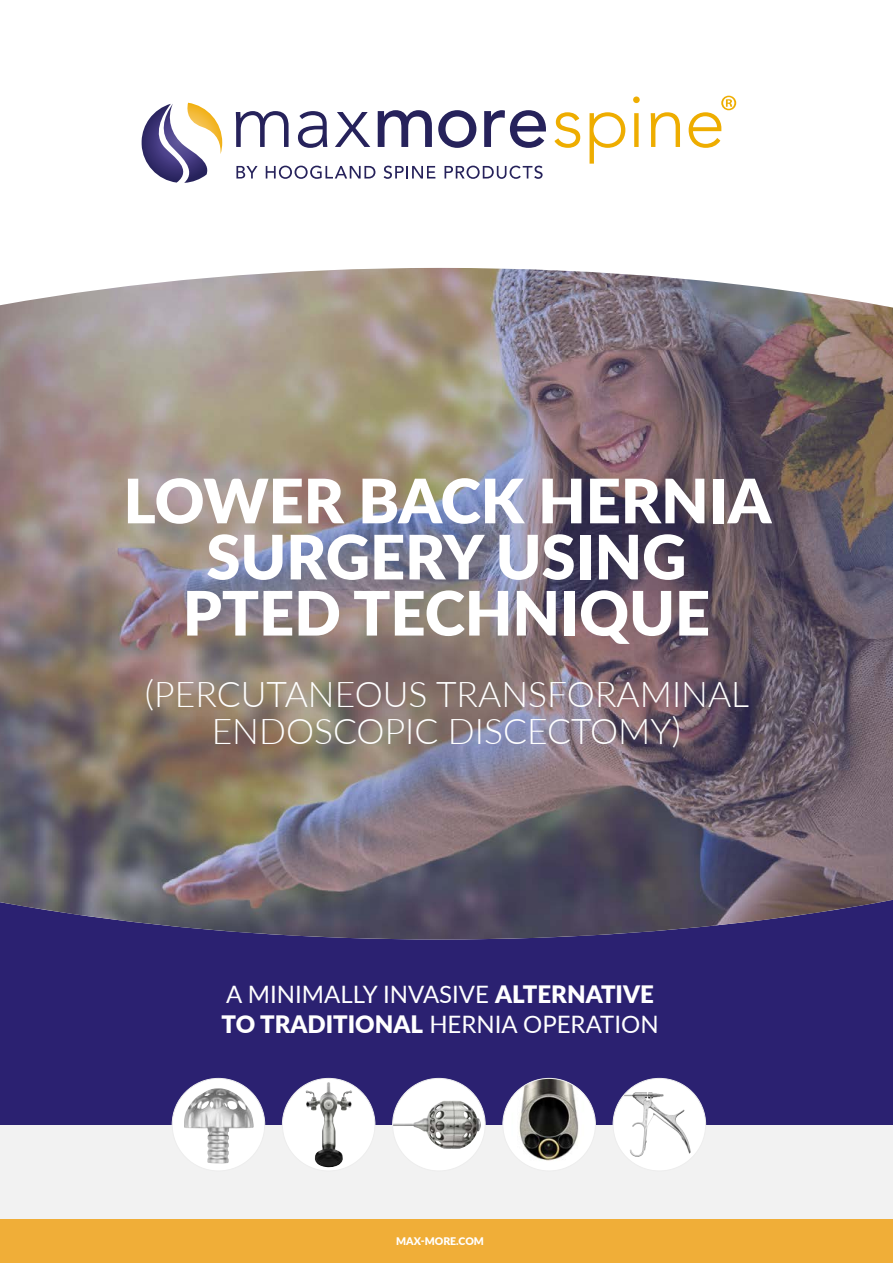
<style>
.page{position:relative;width:893px;height:1263px;background:#fff}
.page>*{position:absolute;margin:0;border:0;box-sizing:border-box;transform-origin:0 0}
.t1{font:900 61.2px/56.1px "Lato";color:#fff;text-align:center}
.t2{font:300 35.4px/36.8px "Lato";color:#fff;text-align:center}
.t3{font:24px/29.4px "Lato";color:#fff}
.t4{font:900 10.5px "Lato";color:#fff}
.s1{font-weight:900}
</style>
<div class="page">
<div style="left:0;top:1125px;width:893px;height:108px;background:#f2f2f2"></div>
<div style="left:0;top:682px;width:893px;height:443px;background:#2b2171"></div>
<div style="left:172px;top:1078px;width:93px;height:93px;background:#fff;border-radius:50%"></div>
<img style="left:183px;top:1088px;width:71px;height:76px">
<div style="left:282px;top:1078px;width:93px;height:93px;background:#fff;border-radius:50%"></div>
<img style="left:305px;top:1082px;width:42px;height:85px">
<div style="left:393px;top:1078px;width:92px;height:93px;background:#fff;border-radius:50%"></div>
<img style="left:393px;top:1100px;width:88px;height:49px">
<div style="left:503px;top:1078px;width:92px;height:93px;background:#fff;border-radius:50%"></div>
<img style="left:512px;top:1078px;width:72px;height:84px">
<div style="left:613px;top:1078px;width:93px;height:93px;background:#fff;border-radius:50%"></div>
<img style="left:623px;top:1092px;width:68px;height:65px">
<img style="left:0;top:268px;width:893px;height:671px">
<svg style="left:142px;top:103px;width:80px;height:80px"></svg>
<svg style="left:236px;top:166px;width:22px;height:13px"></svg>
<svg style="left:266px;top:166px;width:109px;height:13px"></svg>
<svg style="left:384px;top:166px;width:51px;height:13px"></svg>
<svg style="left:445px;top:166px;width:98px;height:13px"></svg>
<svg style="left:236px;top:111px;width:53px;height:36px"></svg>
<svg style="left:298px;top:111px;width:29px;height:37px"></svg>
<svg style="left:335px;top:112px;width:35px;height:35px"></svg>
<svg style="left:378px;top:110px;width:54px;height:37px"></svg>
<svg style="left:438px;top:110px;width:38px;height:38px"></svg>
<svg style="left:484px;top:110px;width:62px;height:38px"></svg>
<svg style="left:554px;top:112px;width:26px;height:36px"></svg>
<svg style="left:589px;top:112px;width:36px;height:52px"></svg>
<svg style="left:633px;top:96px;width:7px;height:51px"></svg>
<svg style="left:651px;top:112px;width:29px;height:35px"></svg>
<svg style="left:689px;top:96px;width:47px;height:52px"></svg>
<div style="left:0;top:1219px;width:893px;height:44px;background:#f0ae38"></div>
<h1 class="t1" style="left:124px;top:470px;width:649px">LOWER BACK HERNIA<br>SURGERY USING<br>PTED TECHNIQUE</h1>
<h2 class="t2" style="left:145px;top:675px;width:606px">(PERCUTANEOUS TRANSFORAMINAL<br>ENDOSCOPIC DISCECTOMY)</h2>
<p class="t3" style="left:221px;top:979px;width:439px">A MINIMALLY INVASIVE <span class="s1">ALTERNATIVE<br>TO TRADITIONAL</span> HERNIA OPERATION</p>
<p class="t4" style="left:396px;top:1233px;width:89px">MAX-MORE.COM</p>
</div>
